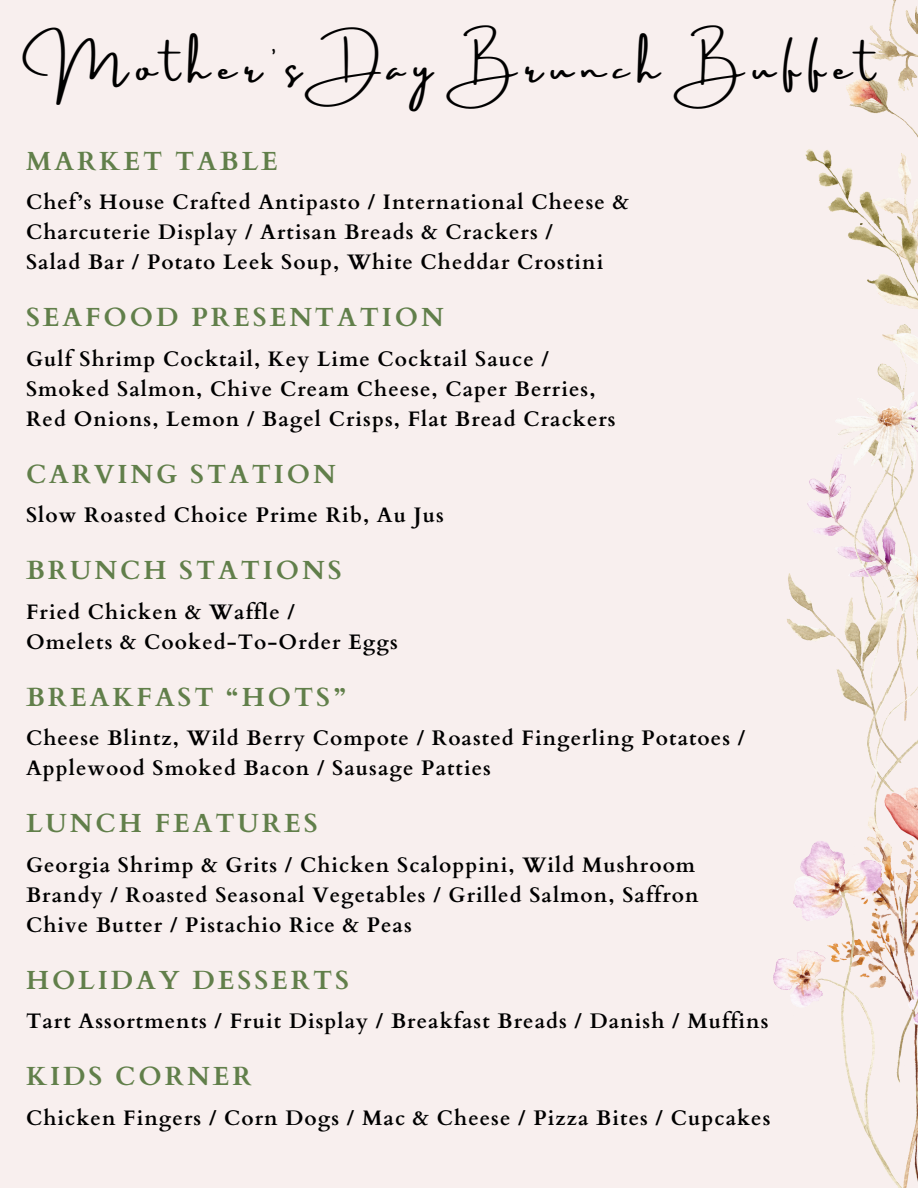
<style>
.page{position:relative;width:918px;height:1188px;background:#f8efee}
.page>*{position:absolute;margin:0;border:0;box-sizing:border-box;transform-origin:0 0}
.t1{font:39.3px "Amsterdam Three";letter-spacing:.22em;color:#000}
.t2{font:700 26.25px "Cardo";letter-spacing:.11em;color:#617f4a}
.t3{font:700 21px/30px "Cardo";letter-spacing:.05em;color:#000}
</style>
<div class="page">
<img style="left:787px;top:508px;width:131px;height:270px">
<img style="left:773px;top:778px;width:145px;height:410px">
<img style="left:805px;top:0;width:113px;height:508px">
<p class="t1" style="left:44px;top:45px;width:832px">Mother’s Day Brunch Buffet</p>
<p class="t2" style="left:26px;top:144px;width:253px">MARKET TABLE</p>
<h1 class="t3" style="left:26px;top:188px;width:604px">Chef’s House Crafted Antipasto / International Cheese &amp;<br>Charcuterie Display / Artisan Breads &amp; Crackers /</h1>
<h2 class="t3" style="left:26px;top:248px;width:579px">Salad Bar / Potato Leek Soup, White Cheddar Crostini</h2>
<p class="t2" style="left:26px;top:300px;width:419px">SEAFOOD PRESENTATION</p>
<p class="t3" style="left:26px;top:344px;width:524px">Gulf Shrimp Cocktail, Key Lime Cocktail Sauce /</p>
<h2 class="t3" style="left:26px;top:374px;width:571px">Smoked Salmon, Chive Cream Cheese, Caper Berries,</h2>
<p class="t3" style="left:26px;top:404px;width:591px">Red Onions, Lemon / Bagel Crisps, Flat Bread Crackers</p>
<h2 class="t2" style="left:26px;top:457px;width:311px">CARVING STATION</h2>
<p class="t3" style="left:26px;top:501px;width:419px">Slow Roasted Choice Prime Rib, Au Jus</p>
<p class="t2" style="left:26px;top:553px;width:317px">BRUNCH STATIONS</p>
<p class="t3" style="left:26px;top:597px;width:270px">Fried Chicken &amp; Waffle /</p>
<h2 class="t3" style="left:26px;top:627px;width:373px">Omelets &amp; Cooked-To-Order Eggs</h2>
<h2 class="t2" style="left:26px;top:680px;width:321px">BREAKFAST “HOTS”</h2>
<p class="t3" style="left:26px;top:724px;width:721px">Cheese Blintz, Wild Berry Compote / Roasted Fingerling Potatoes /<br>Applewood Smoked Bacon / Sausage Patties</p>
<h2 class="t2" style="left:26px;top:806px;width:293px">LUNCH FEATURES</h2>
<p class="t3" style="left:26px;top:850px;width:674px">Georgia Shrimp &amp; Grits / Chicken Scaloppini, Wild Mushroom<br>Brandy / Roasted Seasonal Vegetables / Grilled Salmon, Saffron<br>Chive Butter / Pistachio Rice &amp; Peas</p>
<h2 class="t2" style="left:26px;top:963px;width:325px">HOLIDAY DESSERTS</h2>
<p class="t3" style="left:26px;top:1007px;width:744px">Tart Assortments / Fruit Display / Breakfast Breads / Danish / Muffins</p>
<h2 class="t2" style="left:26px;top:1059px;width:227px">KIDS CORNER</h2>
<p class="t3" style="left:26px;top:1103px;width:746px">Chicken Fingers / Corn Dogs / Mac &amp; Cheese / Pizza Bites / Cupcakes</p>
</div>
